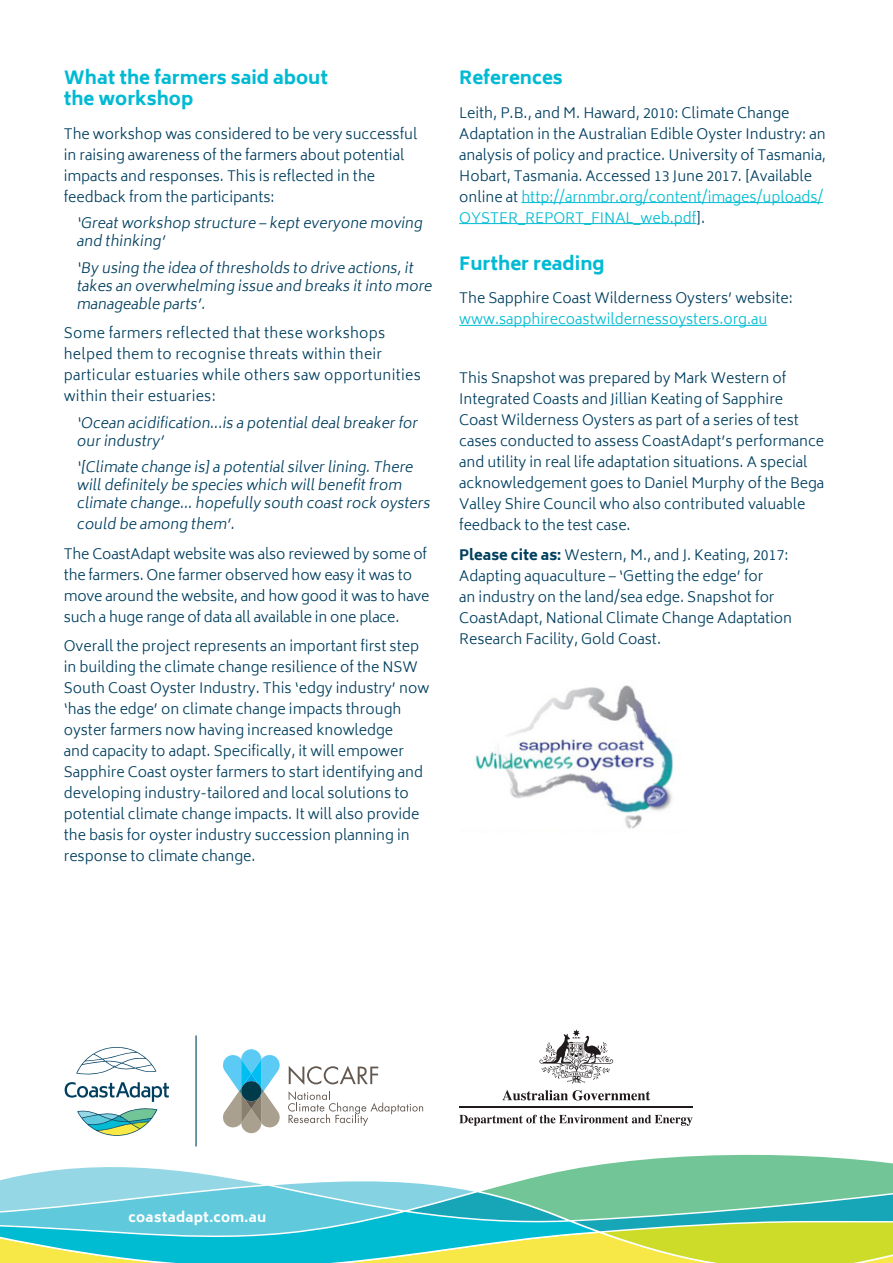
<style>
.page{position:relative;width:893px;height:1263px;background:#fff}
.page>*{position:absolute;margin:0;border:0;box-sizing:border-box;transform-origin:0 0}
.t1{font:800 18px/21px "Biryani";color:#00bad4}
.t2{font:300 14.25px/21px "Biryani";color:#003f5f}
.t3{font:300 14.25px/21px "Biryani";letter-spacing:.02em;color:#003f5f}
.t4{font:300 14.25px "Biryani";color:#00bcd3}
.t5{font:800 13.5px "Biryani";letter-spacing:.02em;color:#fff}
.s1{color:#00bcd3}
.s2{font-weight:800}
</style>
<div class="page">
<svg style="left:0;top:1154px;width:893px;height:109px"></svg>
<hr style="left:521px;top:202px;width:302px;height:1px;background:#00bcd3">
<hr style="left:459px;top:223px;width:237px;height:1px;background:#00bcd3">
<hr style="left:459px;top:325px;width:308px;height:1px;background:#00bcd3">
<svg style="left:77px;top:1108px;width:80px;height:28px"></svg>
<svg style="left:76px;top:1047px;width:80px;height:28px"></svg>
<svg style="left:65px;top:1082px;width:104px;height:20px"></svg>
<svg style="left:223px;top:1049px;width:57px;height:84px"></svg>
<svg style="left:288px;top:1091px;width:135px;height:35px"></svg>
<svg style="left:289px;top:1066px;width:89px;height:19px"></svg>
<hr style="left:195px;top:1035px;width:2px;height:111px;background:#003f5f">
<svg style="left:539px;top:1029px;width:74px;height:54px"></svg>
<svg style="left:502px;top:1090px;width:148px;height:10px"></svg>
<svg style="left:459px;top:1115px;width:234px;height:11px"></svg>
<hr style="left:459px;top:1106px;width:233px;height:1px;background:#201a1b">
<img style="left:475px;top:685px;width:199px;height:144px">
<p class="t1" style="left:64px;top:67px;width:266px">What the farmers said about the workshop</p>
<p class="t2" style="left:64px;top:123px;width:355px">The workshop was considered to be very successful in raising awareness of the farmers about potential impacts and responses. This is reflected in the feedback from the participants:</p>
<p class="t2" style="left:77px;top:214px;width:351px;line-height:18px">‘Greatworkshop structure – kepteveryone moving and thinking’</p>
<p class="t2" style="left:77px;top:259px;width:360px;line-height:18px">‘By using the idea ofthresholds to drive actions,it takes an overwhelming issue and breaks itinto more manageable parts’.</p>
<p class="t3" style="left:64px;top:323px;width:359px">Some farmers reflected that these workshops helped them to recognise threats within their particular estuaries while others saw opportunities within their estuaries:</p>
<p class="t2" style="left:77px;top:414px;width:346px;line-height:18px">‘Ocean acidification...is a potentialdealbreakerfor ourindustry’</p>
<p class="t2" style="left:77px;top:458px;width:358px;line-height:18px">‘[Climate change is]a potentialsilverlining.There willdefinitely be species which willbenefitfrom climate change… hopefully south coastrock oysters</p>
<p class="t2" style="left:64px;top:509px;width:365px;line-height:29.5px;text-indent:13px">could be among them’.<br>The CoastAdapt website was also reviewed by some of</p>
<p class="t2" style="left:64px;top:564px;width:367px">the farmers. One farmer observed how easy it was to move around the website, and how good it was to have such a huge range of data all available in one place.</p>
<p class="t2" style="left:64px;top:636px;width:367px">Overall the project represents an important first step in building the climate change resilience of the NSW South Coast Oyster Industry. This ‘edgy industry’ now ‘has the edge’ on climate change impacts through oyster farmers now having increased knowledge<br>and capacity to adapt. Specifically, it will empower Sapphire Coast oyster farmers to start identifying and developing industry-tailored and local solutions to potential climate change impacts. It will also provide the basis for oyster industry succession planning in response to climate change.</p>
<p class="t1" style="left:459px;top:67px;width:105px">References</p>
<p class="t2" style="left:459px;top:102px;width:368px">Leith, P.B., and M. Haward, 2010: Climate Change Adaptation in the Australian Edible Oyster Industry: an analysis of policy and practice. University of Tasmania, Hobart, Tasmania. Accessed 13 June 2017. [Available online at <span class="s1">http://arnmbr.org/content/images/uploads/ OYSTER_REPORT_FINAL_web.pdf</span>].</p>
<p class="t1" style="left:459px;top:253px;width:147px">Further reading</p>
<p class="t2" style="left:459px;top:288px;width:335px">The Sapphire Coast Wilderness Oysters’ website:</p>
<p class="t4" style="left:459px;top:311px;width:310px">www.sapphirecoastwildernessoysters.org.au</p>
<p class="t2" style="left:459px;top:368px;width:366px">This Snapshot was prepared by Mark Western of Integrated Coasts and Jillian Keating of Sapphire Coast Wilderness Oysters as part of a series of test cases conducted to assess CoastAdapt’s performance and utility in real life adaptation situations. A special acknowledgement goes to Daniel Murphy of the Bega Valley Shire Council who also contributed valuable feedback to the test case.</p>
<p class="t2" style="left:459px;top:544px;width:334px"><span class="s2">Please cite as:</span> Western, M., and J. Keating, 2017:<br>Adapting aquaculture – ‘Getting the edge’ for<br>an industry on the land/sea edge. Snapshot for CoastAdapt, National Climate Change Adaptation Research Facility, Gold Coast.</p>
<p class="t5" style="left:129px;top:1209px;width:139px">coastadapt.com.au</p>
</div>
